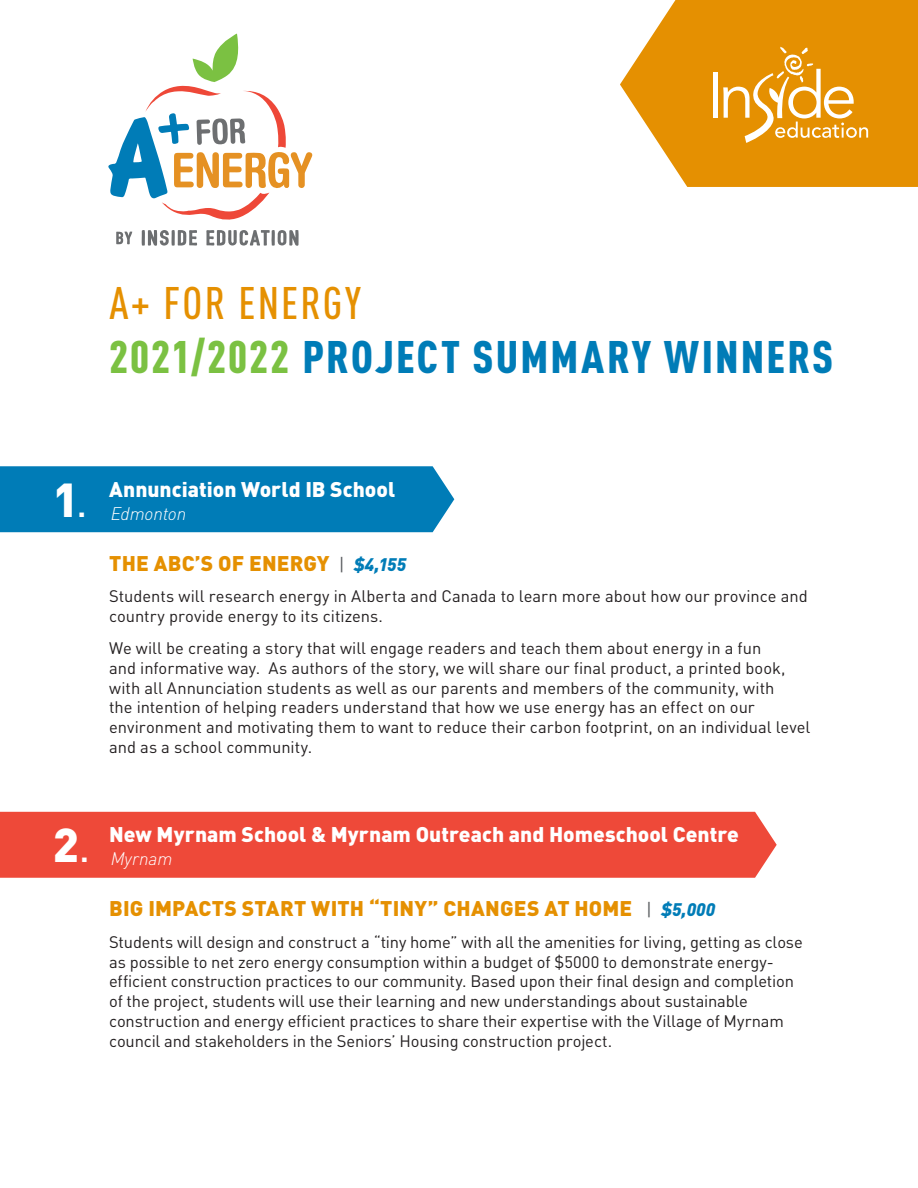
<style>
.page{position:relative;width:918px;height:1188px;background:#fff}
.page>*{position:absolute;margin:0;border:0;box-sizing:border-box;transform-origin:0 0}
.t1{font:900 46.95px "DIN Pro";color:#fff}
.t2{font:900 condensed 45px/54px "DIN Pro";letter-spacing:.045em;color:#007cb7}
.t3{font:900 21px "DIN Pro";color:#fff}
.t4{font:900 21px "DIN Pro";letter-spacing:.005em;color:#e59001}
.t5{font:italic 300 18px "DIN Pro";letter-spacing:-.005em;color:#fff}
.t6{font:16.5px/19.8px "DIN Pro";letter-spacing:-.005em;color:#231f20}
.s1{font-weight:500;color:#e59001}
.s2{color:#7bc142}
.s3{font-weight:400}
.s4{font-weight:400;font-size:18px;color:#595c5f}
.s5{font-style:italic;font-size:18px;color:#007cb7}
</style>
<div class="page">
<svg style="left:620px;top:0;width:298px;height:187px;background:#e89f25"></svg>
<svg style="left:206px;top:230px;width:93px;height:16px"></svg>
<svg style="left:141px;top:230px;width:56px;height:16px"></svg>
<svg style="left:108px;top:34px;width:205px;height:186px"></svg>
<svg style="left:116px;top:231px;width:17px;height:14px"></svg>
<hr style="left:713px;top:72px;width:4px;height:46px;background:#fff">
<svg style="left:723px;top:47px;width:145px;height:96px;background:#e9a430"></svg>
<div style="left:0;top:466px;width:454px;height:66px;background:#007cb7"></div>
<div style="left:0;top:812px;width:777px;height:66px;background:#ee4939"></div>
<p class="t2" style="left:109px;top:272px;width:726px"><span class="s1">A+ FOR ENERGY<br></span><span class="s2">2021/2022</span> PROJECT SUMMARY WINNERS</p>
<p class="t1" style="left:53px;top:459px;width:37px">1<span class="s3">.</span></p>
<p class="t3" style="left:109px;top:471px;width:288px">Annunciation World IB School</p>
<p class="t5" style="left:111px;top:500px;width:77px">Edmonton</p>
<p class="t4" style="left:109px;top:545px;width:299px">THE ABC’S OF ENERGY <span class="s4">|</span> <span class="s5">$4,155</span></p>
<p class="t6" style="left:109px;top:585px;width:700px">Students will research energy in Alberta and Canada to learn more about how our province and country provide energy to its citizens.</p>
<p class="t6" style="left:109px;top:636px;width:703px">We will be creating a story that will engage readers and teach them about energy in a fun<br>and informative way. As authors of the story, we will share our final product, a printed book, with all Annunciation students as well as our parents and members of the community, with<br>the intention of helping readers understand that how we use energy has an effect on our environment and motivating them to want to reduce their carbon footprint, on an individual level and as a school community.</p>
<p class="t1" style="left:53px;top:805px;width:40px">2<span class="s3">.</span></p>
<p class="t3" style="left:109px;top:817px;width:631px">New Myrnam School &amp; Myrnam Outreach and Homeschool Centre</p>
<p class="t5" style="left:111px;top:845px;width:63px">Myrnam</p>
<p class="t4" style="left:109px;top:890px;width:608px">BIG IMPACTS START WITH “TINY” CHANGES AT HOME <span class="s4">|</span> <span class="s5">$5,000</span></p>
<p class="t6" style="left:109px;top:930px;width:695px">Students will design and construct a “tiny home” with all the amenities for living, getting as close as possible to net zero energy consumption within a budget of $5000 to demonstrate energy&shy;efficient construction practices to our community. Based upon their final design and completion of the project, students will use their learning and new understandings about sustainable construction and energy efficient practices to share their expertise with the Village of Myrnam council and stakeholders in the Seniors’ Housing construction project.</p>
</div>
